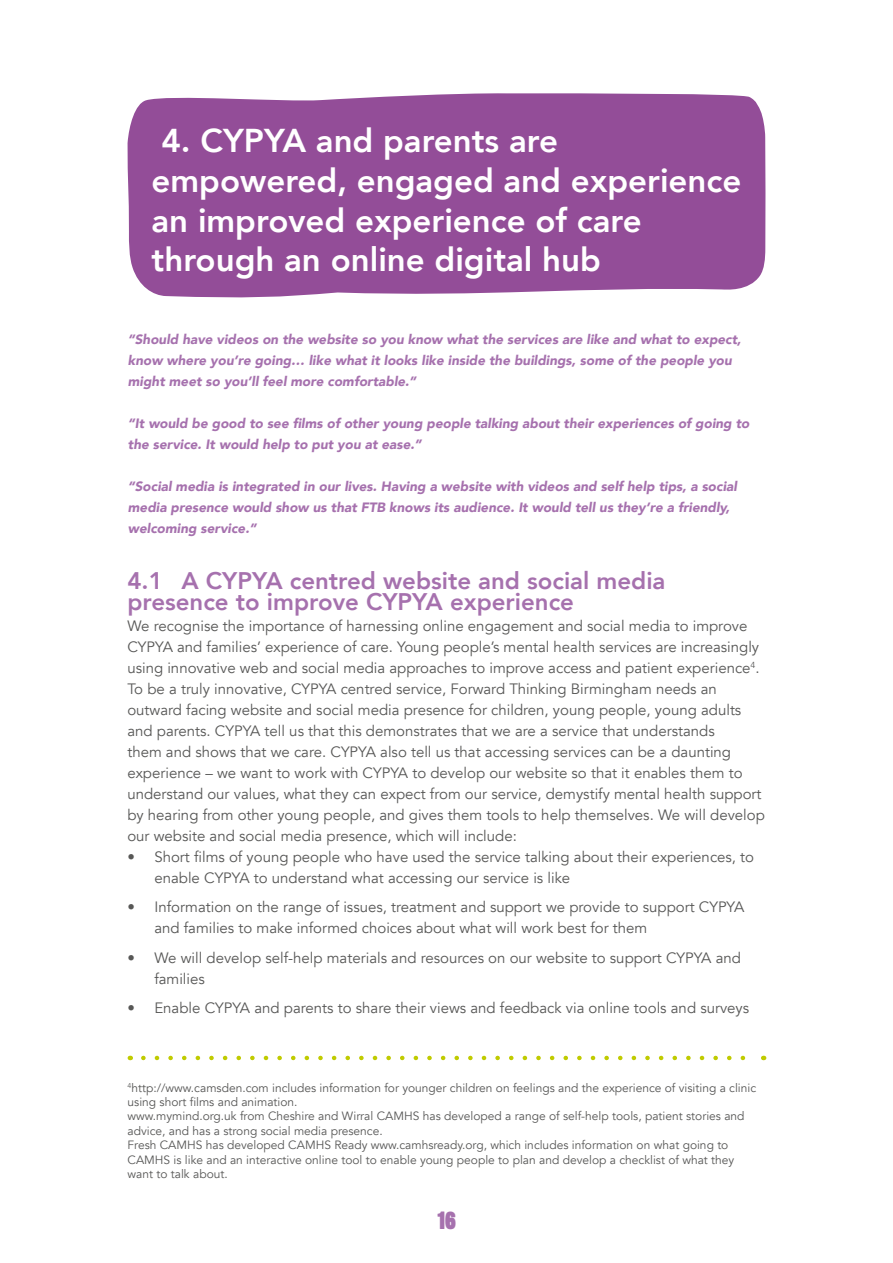
<style>
.page{position:relative;width:893px;height:1263px;background:#fff}
.page>*{position:absolute;margin:0;border:0;box-sizing:border-box;transform-origin:0 0}
.t1{font:800 33px/39.6px "Avenir";color:#fff}
.t2{font:800 24px/21px "Avenir";color:#a671ae}
.t3{font:900 24px "Sans Thirteen";color:#a671ae}
.t4{font:15px/21px "Avenir";color:#575756}
.t5{font:italic 900 13.5px/21px "Avenir";color:#a671ae}
.t6{font:12px/14.4px "Avenir";color:#575756}
</style>
<div class="page">
<div style="left:127px;top:93px;width:638px;height:205px;background:#934d98"></div>
<svg style="left:143px;top:1056px;width:603px;height:4px"></svg>
<h1 class="t1" style="left:152px;top:121px;width:591px">4. CYPYA and parents are empowered, engaged and experience an improved experience of care through an online digital hub</h1>
<p class="t5" style="left:128px;top:328px;width:615px">“Should have videos on the website so you know what the services are like and what to expect, know where you’re going… like what it looks like inside the buildings, some of the people you might meet so you’ll feel more comfortable.”</p>
<p class="t5" style="left:128px;top:412px;width:623px">“It would be good to see films of other young people talking about their experiences of going to the service. It would help to put you at ease.”</p>
<p class="t5" style="left:128px;top:475px;width:611px">“Social media is integrated in our lives. Having a website with videos and self help tips, a social media presence would show us that FTB knows its audience. It would tell us they’re a friendly, welcoming service.”</p>
<h2 class="t2" style="left:127px;top:570px;width:540px">4.1 A CYPYA centred website and social media presence to improve CYPYA experience</h2>
<p class="t4" style="left:127px;top:615px;width:639px">We recognise the importance of harnessing online engagement and social media to improve CYPYA and families’ experience of care. Young people’s mental health services are increasingly using innovative web and social media approaches to improve access and patient experience<sup>4</sup>.<br>To be a truly innovative, CYPYA centred service, Forward Thinking Birmingham needs an outward facing website and social media presence for children, young people, young adults and parents. CYPYA tell us that this demonstrates that we are a service that understands<br>them and shows that we care. CYPYA also tell us that accessing services can be a daunting experience – we want to work with CYPYA to develop our website so that it enables them to understand our values, what they can expect from our service, demystify mental health support by hearing from other young people, and gives them tools to help themselves. We will develop our website and social media presence, which will include:</p>
<p class="t4" style="left:154px;top:846px;width:601px;text-indent:-27px">• Short films of young people who have used the service talking about their experiences, to enable CYPYA to understand what accessing our service is like</p>
<p class="t4" style="left:154px;top:897px;width:592px;text-indent:-27px">• Information on the range of issues, treatment and support we provide to support CYPYA and families to make informed choices about what will work best for them</p>
<p class="t4" style="left:154px;top:947px;width:588px;text-indent:-27px">• We will develop self-help materials and resources on our website to support CYPYA and families</p>
<p class="t4" style="left:127px;top:998px;width:623px">• Enable CYPYA and parents to share their views and feedback via online tools and surveys</p>
<p class="t6" style="left:128px;top:1080px;width:630px"><sup>4</sup>http://www.camsden.com includes information for younger children on feelings and the experience of visiting a clinic using short films and animation.<br>www.mymind.org.uk from Cheshire and Wirral CAMHS has developed a range of self-help tools, patient stories and advice, and has a strong social media presence.<br>Fresh CAMHS has developed CAMHS Ready www.camhsready.org, which includes information on what going to CAMHS is like and an interactive online tool to enable young people to plan and develop a checklist of what they want to talk about.</p>
<h2 class="t3" style="left:437px;top:1205px;width:20px">16</h2>
</div>
